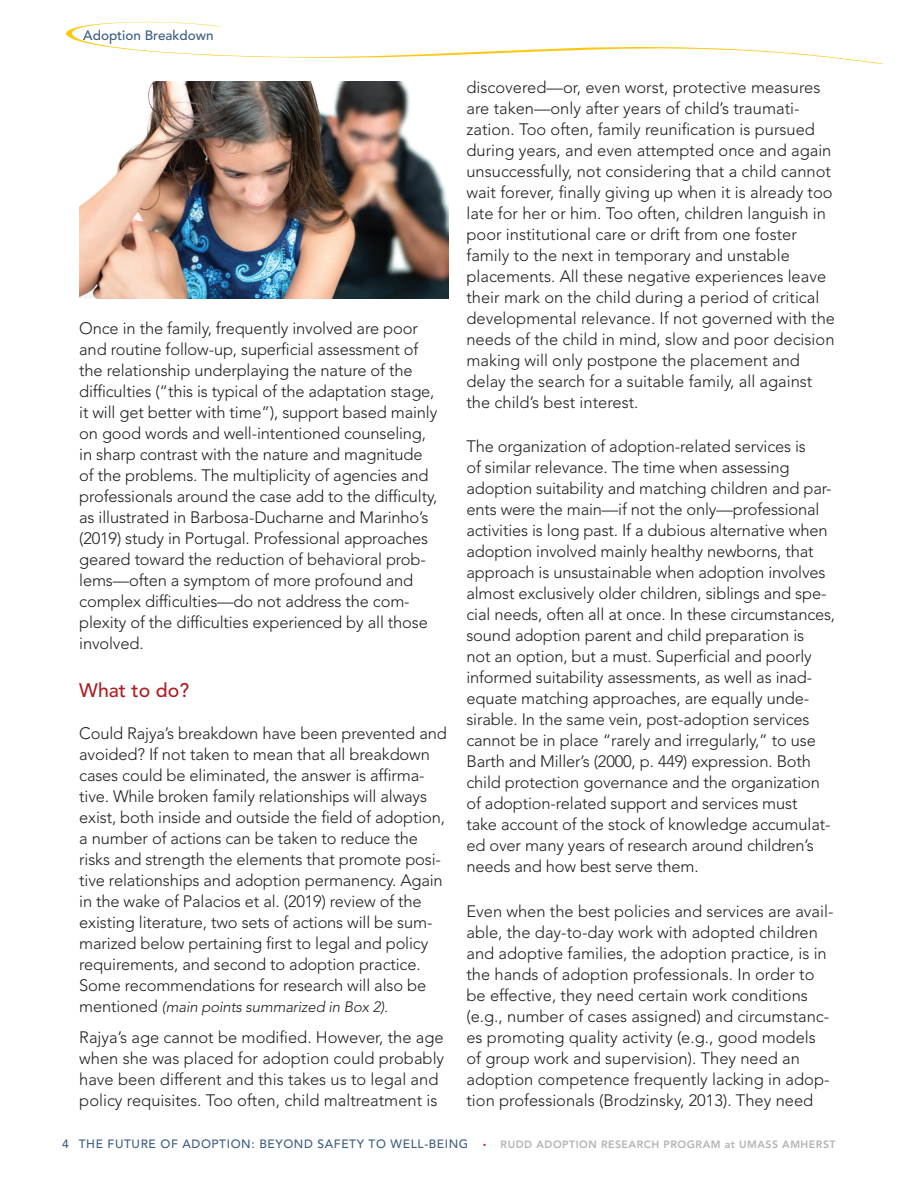
<style>
.page{position:relative;width:918px;height:1188px;background:#fff}
.page>*{position:absolute;margin:0;border:0;box-sizing:border-box;transform-origin:0 0}
.Head_1{font:500 19.5px "Avenir LT Std";color:#ad1e22}
.Text{font:300 16.5px/21px "Avenir LT Std";letter-spacing:-.01em;color:#231f20}
.Text-2{font:italic 300 15px "Avenir LT Std";letter-spacing:-.01em;color:#231f20}
.Head_1-2{font:500 13.5px "Avenir LT Std";color:#3b5d7f}
.Head_1-3{font:500 12px "Avenir LT Std";letter-spacing:.05em;color:#3b5d7f}
.t1{font:800 10.5px "Avenir LT Std";letter-spacing:.05em;color:#b2b3b7}
.s1{font-style:normal;font-size:16.5px}
.s2{font-size:6px;color:#ad1e22}
</style>
<div class="page">
<svg style="left:66px;top:21px;width:818px;height:43px"></svg>
<img style="left:79px;top:81px;width:370px;height:217px">
<p class="Head_1-2" style="left:83px;top:28px;width:132px">Adoption Breakdown</p>
<p class="Text" style="left:79px;top:318px;width:360px">Once in the family, frequently involved are poor and routine follow-up, superficial assessment of the relationship underplaying the nature of the difficulties (“this is typical of the adaptation stage, it will get better with time”), support based mainly on good words and well-intentioned counseling, in sharp contrast with the nature and magnitude of the problems. The multiplicity of agencies and professionals around the case add to the difficulty, as illustrated in Barbosa-Ducharne and Marinho’s (2019) study in Portugal. Professional approaches geared toward the reduction of behavioral prob&shy;lems—often a symptom of more profound and complex difficulties—do not address the com&shy;plexity of the difficulties experienced by all those involved.</p>
<p class="Head_1" style="left:79px;top:679px;width:111px">What to do?</p>
<p class="Text" style="left:79px;top:722px;width:369px">Could Rajya’s breakdown have been prevented and avoided? If not taken to mean that all breakdown cases could be eliminated, the answer is affirma&shy;tive. While broken family relationships will always exist, both inside and outside the field of adoption, a number of actions can be taken to reduce the risks and strength the elements that promote posi&shy;tive relationships and adoption permanency. Again in the wake of Palacios et al. (2019) review of the existing literature, two sets of actions will be sum&shy;marized below pertaining first to legal and policy requirements, and second to adoption practice.<br>Some recommendations for research will also be</p>
<p class="Text-2" style="left:79px;top:998px;width:310px"><span class="s1">mentioned</span> (main points summarized in Box 2).</p>
<p class="Text" style="left:79px;top:1027px;width:367px">Rajya’s age cannot be modified. However, the age when she was placed for adoption could probably have been different and this takes us to legal and policy requisites. Too often, child maltreatment is</p>
<p class="Text" style="left:466px;top:77px;width:370px">discovered—or, even worst, protective measures are taken—only after years of child’s traumati&shy;zation. Too often, family reunification is pursued during years, and even attempted once and again unsuccessfully, not considering that a child cannot wait forever, finally giving up when it is already too late for her or him. Too often, children languish in poor institutional care or drift from one foster family to the next in temporary and unstable placements. All these negative experiences leave their mark on the child during a period of critical developmental relevance. If not governed with the needs of the child in mind, slow and poor decision making will only postpone the placement and delay the search for a suitable family, all against the child’s best interest.</p>
<p class="Text" style="left:466px;top:436px;width:370px">The organization of adoption-related services is<br>of similar relevance. The time when assessing adoption suitability and matching children and par&shy;ents were the main—if not the only—professional activities is long past. If a dubious alternative when adoption involved mainly healthy newborns, that approach is unsustainable when adoption involves almost exclusively older children, siblings and spe&shy;cial needs, often all at once. In these circumstances, sound adoption parent and child preparation is<br>not an option, but a must. Superficial and poorly informed suitability assessments, as well as inad&shy;equate matching approaches, are equally unde&shy;sirable. In the same vein, post-adoption services cannot be in place “rarely and irregularly,” to use Barth and Miller’s (2000, p. 449) expression. Both child protection governance and the organization of adoption-related support and services must<br>take account of the stock of knowledge accumulat&shy;ed over many years of research around children’s needs and how best serve them.</p>
<p class="Text" style="left:466px;top:901px;width:369px">Even when the best policies and services are avail&shy;able, the day-to-day work with adopted children and adoptive families, the adoption practice, is in the hands of adoption professionals. In order to be effective, they need certain work conditions (e.g., number of cases assigned) and circumstanc&shy;es promoting quality activity (e.g., good models of group work and supervision). They need an adoption competence frequently lacking in adop&shy;tion professionals (Brodzinsky, 2013). They need</p>
<p class="Head_1-3" style="left:62px;top:1137px;width:8px">4</p>
<p class="Head_1-3" style="left:79px;top:1137px;width:391px">THE FUTURE OF ADOPTION: BEYOND SAFETY TO WELL-BEING</p>
<p class="t1" style="left:483px;top:1139px;width:354px"><span class="s2">•</span> RUDD ADOPTION RESEARCH PROGRAM at UMASS AMHERST</p>
</div>
